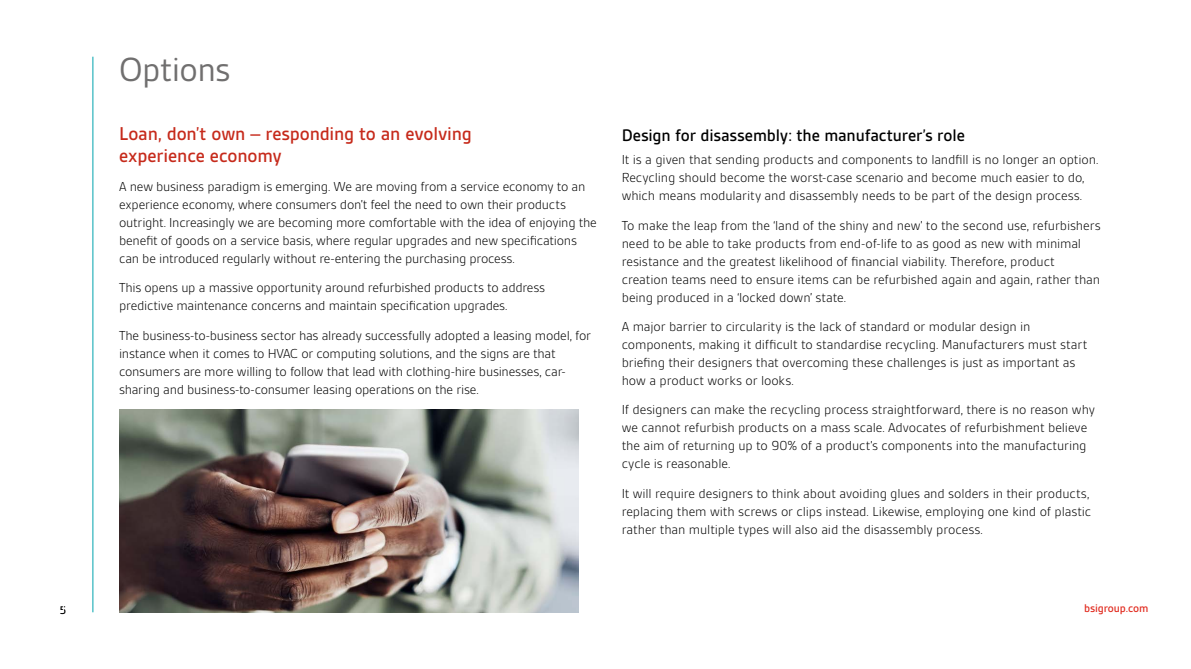
<style>
.page{position:relative;width:1191px;height:669px;background:#fff}
.page>*{position:absolute;margin:0;border:0;box-sizing:border-box;transform-origin:0 0}
.t1{font:36px "BSI Gesta";letter-spacing:-.015em;color:#706f6f}
.t2{font:500 20px/22px "BSI Gesta";letter-spacing:-.01em;color:#c62a1b}
.t3{font:500 18px "BSI Gesta";letter-spacing:-.01em;color:#000}
.t4{font:300 14px/18px "BSI Gesta";letter-spacing:-.01em;color:#000}
.t5{font:500 12px "BSI Gesta";letter-spacing:-.01em;color:#e12b1f}
.t6{font:500 12px "BSI Gesta";color:#000}
</style>
<div class="page">
<hr style="left:92px;top:57px;width:1px;height:555px;background:#00a3ad">
<img style="left:119px;top:409px;width:459px;height:203px">
<h1 class="t1" style="left:119px;top:51px;width:113px">Options</h1>
<h2 class="t2" style="left:119px;top:122px;width:354px">Loan, don’t own – responding to an evolving experience economy</h2>
<p class="t4" style="left:119px;top:178px;width:479px">A new business paradigm is emerging. We are moving from a service economy to an experience economy, where consumers don’t feel the need to own their products outright. Increasingly we are becoming more comfortable with the idea of enjoying the benefit of goods on a service basis, where regular upgrades and new specifications can be introduced regularly without re-entering the purchasing process.</p>
<p class="t4" style="left:119px;top:279px;width:428px">This opens up a massive opportunity around refurbished products to address predictive maintenance concerns and maintain specification upgrades.</p>
<p class="t4" style="left:119px;top:326px;width:473px">The business-to-business sector has already successfully adopted a leasing model, for instance when it comes to HVAC or computing solutions, and the signs are that consumers are more willing to follow that lead with clothing-hire businesses, car&shy;sharing and business-to-consumer leasing operations on the rise.</p>
<p class="t3" style="left:621px;top:126px;width:345px">Design for disassembly: the manufacturer’s role</p>
<p class="t4" style="left:621px;top:151px;width:478px">It is a given that sending products and components to landfill is no longer an option.<br>Recycling should become the worst-case scenario and become much easier to do, which means modularity and disassembly needs to be part of the design process.</p>
<p class="t4" style="left:621px;top:216px;width:480px">To make the leap from the ‘land of the shiny and new’ to the second use, refurbishers need to be able to take products from end-of-life to as good as new with minimal resistance and the greatest likelihood of financial viability. Therefore, product creation teams need to ensure items can be refurbished again and again, rather than being produced in a ‘locked down’ state.</p>
<p class="t4" style="left:621px;top:318px;width:467px">A major barrier to circularity is the lack of standard or modular design in components, making it difficult to standardise recycling. Manufacturers must start briefing their designers that overcoming these challenges is just as important as how a product works or looks.</p>
<p class="t4" style="left:621px;top:401px;width:475px">If designers can make the recycling process straightforward, there is no reason why we cannot refurbish products on a mass scale. Advocates of refurbishment believe the aim of returning up to 90% of a product’s components into the manufacturing cycle is reasonable.</p>
<p class="t4" style="left:621px;top:484px;width:471px">It will require designers to think about avoiding glues and solders in their products, replacing them with screws or clips instead. Likewise, employing one kind of plastic rather than multiple types will also aid the disassembly process.</p>
<p class="t6" style="left:60px;top:604px;width:8px">5</p>
<p class="t5" style="left:1084px;top:602px;width:66px">bsigroup.com</p>
</div>
